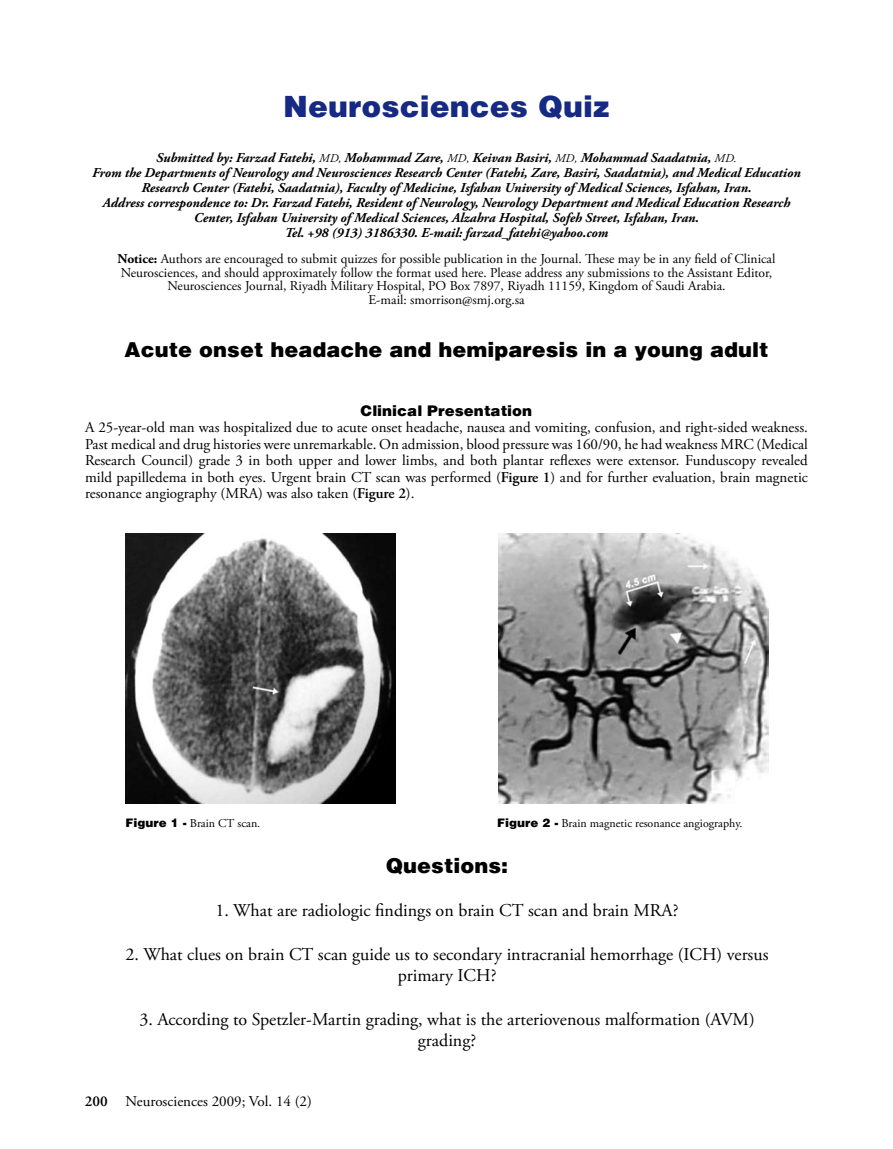
<style>
.page{position:relative;width:893px;height:1149px;background:#fff}
.page>*{position:absolute;margin:0;border:0;box-sizing:border-box;transform-origin:0 0}
.t1{font:900 30px "Helvetica";color:#162983}
.t2{font:900 21px "Helvetica";color:#000}
.t3{font:18px/21.6px "Adobe Garamond Pro";color:#000;text-align:center}
.t4{font:15px/16.5px "Adobe Garamond Pro";color:#000;text-align:justify}
.t5{font:900 15px "Helvetica";color:#000}
.t6{font:italic 700 13.5px/15px "Adobe Garamond Pro";color:#000;text-align:center}
.t7{font:13.5px/13.5px "Adobe Garamond Pro";color:#000;text-align:center}
.t8{font:12px "Adobe Garamond Pro";color:#000}
.s1{font-weight:400;font-size:12px}
.s2{font-weight:700}
.s3{font-weight:600}
.s4{font-family:"Helvetica";font-weight:900}
</style>
<div class="page">
<img style="left:126px;top:533px;width:270px;height:270px">
<img style="left:499px;top:533px;width:270px;height:270px">
<h1 class="t1" style="left:283px;top:88px;width:328px">Neurosciences Quiz</h1>
<p class="t6" style="left:92px;top:151px;width:710px">Submitted by: Farzad Fatehi, <span class="s1">MD,</span> Mohammad Zare, <span class="s1">MD,</span> Keivan Basiri, <span class="s1">MD,</span> Mohammad Saadatnia, <span class="s1">MD.<br></span>From the Departments of Neurology and Neurosciences Research Center (Fatehi, Zare, Basiri, Saadatnia), and Medical Education Research Center (Fatehi, Saadatnia), Faculty of Medicine, Isfahan University of Medical Sciences, Isfahan, Iran.<br>Address correspondence to: Dr. Farzad Fatehi, Resident of Neurology, Neurology Department and Medical Education Research Center, Isfahan University of Medical Sciences, Alzahra Hospital, Sofeh Street, Isfahan, Iran.<br>Tel. +98 (913) 3186330. E-mail: farzad_fatehi@yahoo.com</p>
<p class="t7" style="left:118px;top:253px;width:659px"><span class="s2">Notice:</span> Authors are encouraged to submit quizzes for possible publication in the Journal. These may be in any field of Clinical Neurosciences, and should approximately follow the format used here. Please address any submissions to the Assistant Editor, Neurosciences Journal, Riyadh Military Hospital, PO Box 7897, Riyadh 11159, Kingdom of Saudi Arabia.<br>E-mail: smorrison@smj.org.sa</p>
<h2 class="t2" style="left:124px;top:337px;width:646px">Acute onset headache and hemiparesis in a young adult</h2>
<p class="t5" style="left:361px;top:401px;width:173px">Clinical Presentation</p>
<p class="t4" style="left:85px;top:419px;width:724px">A 25-year-old man was hospitalized due to acute onset headache, nausea and vomiting, confusion, and right-sided weakness.<br>Past medical and drug histories were unremarkable. On admission, blood pressure was 160/90, he had weakness MRC (Medical Research Council) grade 3 in both upper and lower limbs, and both plantar reflexes were extensor. Funduscopy revealed mild papilledema in both eyes. Urgent brain CT scan was performed (<span class="s3">Figure 1</span>) and for further evaluation, brain magnetic resonance angiography (MRA) was also taken (<span class="s3">Figure 2</span>).</p>
<p class="t8" style="left:126px;top:815px;width:136px"><span class="s4">Figure 1 -</span> Brain CT scan.</p>
<p class="t8" style="left:497px;top:815px;width:247px"><span class="s4">Figure 2 -</span> Brain magnetic resonance angiography.</p>
<h2 class="t2" style="left:386px;top:852px;width:124px">Questions:</h2>
<h3 class="t3" style="left:216px;top:900px;width:464px">1. What are radiologic findings on brain CT scan and brain MRA?</h3>
<h3 class="t3" style="left:126px;top:943px;width:644px">2. What clues on brain CT scan guide us to secondary intracranial hemorrhage (ICH) versus primary ICH?</h3>
<h3 class="t3" style="left:139px;top:1008px;width:617px">3. According to Spetzler-Martin grading, what is the arteriovenous malformation (AVM) grading?</h3>
<p class="t4" style="left:85px;top:1093px;width:229px"><span class="s3">200</span> Neurosciences 2009; Vol. 14 (2)</p>
</div>
